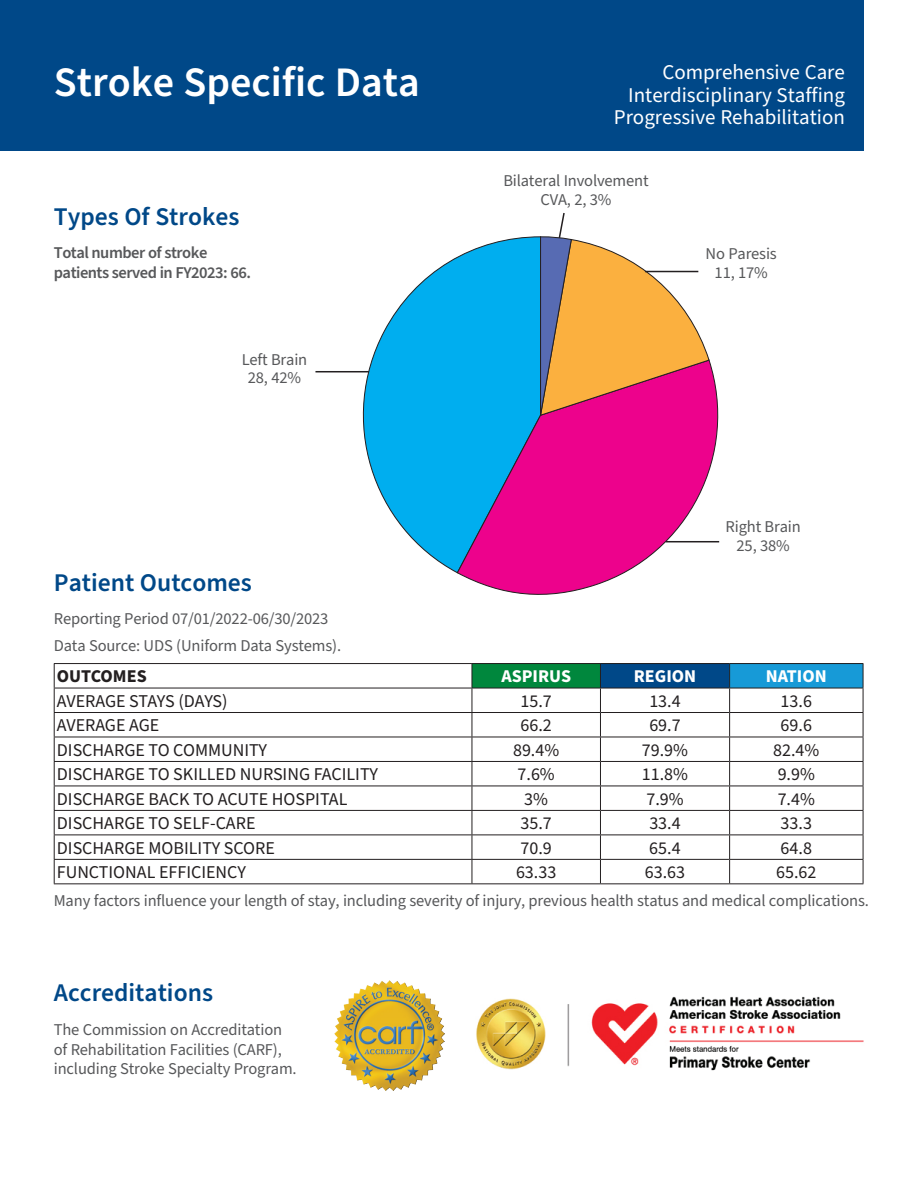
<style>
.page{position:relative;width:918px;height:1188px;background:#fff}
.page>*{position:absolute;margin:0;border:0;box-sizing:border-box;transform-origin:0 0}
.t1{font:600 42px "Source Sans Pro";color:#fff}
.t2{font:600 25.5px "Source Sans Pro";color:#004888}
.t3{font:21px/22.5px "Source Sans Pro";color:#fff;text-align:right}
.t4{font:18px "Source Sans Pro";color:#231f20}
.t5{font:700 18px "Source Sans Pro";color:#fff}
.t6{font:700 18px "Source Sans Pro";color:#231f20}
.t7{font:16.5px/18.8px "Source Sans Pro";letter-spacing:-.01em;color:#57585a;text-align:center}
.t8{font:600 16.5px/19.8px "Source Sans Pro";letter-spacing:-.03em;color:#57585a}
</style>
<div class="page">
<svg style="left:338px;top:236px;width:202px;height:337px"></svg>
<svg style="left:457px;top:359px;width:263px;height:236px"></svg>
<div style="left:0;top:0;width:864px;height:150px;background:#004888"></div>
<div style="left:5px;top:524px;width:383px;height:179px;background:#fff"></div>
<img style="left:335px;top:981px;width:109px;height:109px">
<img style="left:476px;top:996px;width:388px;height:75px">
<div style="left:472px;top:664px;width:128px;height:24px;background:#00873d"></div>
<div style="left:600px;top:664px;width:130px;height:24px;background:#004888"></div>
<div style="left:730px;top:664px;width:133px;height:24px;background:#179ad7"></div>
<hr style="left:54px;top:663px;width:418px;height:1px;background:#231f20">
<hr style="left:472px;top:663px;width:128px;height:1px;background:#231f20">
<hr style="left:600px;top:663px;width:130px;height:1px;background:#231f20">
<hr style="left:730px;top:663px;width:133px;height:1px;background:#231f20">
<hr style="left:54px;top:688px;width:418px;height:1px;background:#231f20">
<hr style="left:472px;top:688px;width:128px;height:1px;background:#231f20">
<hr style="left:600px;top:688px;width:130px;height:1px;background:#231f20">
<hr style="left:730px;top:688px;width:133px;height:1px;background:#231f20">
<hr style="left:54px;top:712px;width:418px;height:1px;background:#231f20">
<hr style="left:472px;top:712px;width:128px;height:1px;background:#231f20">
<hr style="left:600px;top:712px;width:130px;height:1px;background:#231f20">
<hr style="left:730px;top:712px;width:133px;height:1px;background:#231f20">
<hr style="left:54px;top:737px;width:418px;height:1px;background:#231f20">
<hr style="left:472px;top:737px;width:128px;height:1px;background:#231f20">
<hr style="left:600px;top:737px;width:130px;height:1px;background:#231f20">
<hr style="left:730px;top:737px;width:133px;height:1px;background:#231f20">
<hr style="left:54px;top:761px;width:418px;height:1px;background:#231f20">
<hr style="left:472px;top:761px;width:128px;height:1px;background:#231f20">
<hr style="left:600px;top:761px;width:130px;height:1px;background:#231f20">
<hr style="left:730px;top:761px;width:133px;height:1px;background:#231f20">
<hr style="left:54px;top:786px;width:418px;height:1px;background:#231f20">
<hr style="left:472px;top:786px;width:128px;height:1px;background:#231f20">
<hr style="left:600px;top:786px;width:130px;height:1px;background:#231f20">
<hr style="left:730px;top:786px;width:133px;height:1px;background:#231f20">
<hr style="left:54px;top:810px;width:418px;height:1px;background:#231f20">
<hr style="left:472px;top:810px;width:128px;height:1px;background:#231f20">
<hr style="left:600px;top:810px;width:130px;height:1px;background:#231f20">
<hr style="left:730px;top:810px;width:133px;height:1px;background:#231f20">
<hr style="left:54px;top:835px;width:418px;height:1px;background:#231f20">
<hr style="left:472px;top:835px;width:128px;height:1px;background:#231f20">
<hr style="left:600px;top:835px;width:130px;height:1px;background:#231f20">
<hr style="left:730px;top:835px;width:133px;height:1px;background:#231f20">
<hr style="left:54px;top:859px;width:418px;height:1px;background:#231f20">
<svg style="left:54px;top:664px;width:1px;height:219px"></svg>
<hr style="left:472px;top:859px;width:128px;height:1px;background:#231f20">
<svg style="left:472px;top:664px;width:1px;height:219px"></svg>
<hr style="left:600px;top:859px;width:130px;height:1px;background:#231f20">
<svg style="left:600px;top:664px;width:1px;height:219px"></svg>
<hr style="left:730px;top:859px;width:133px;height:1px;background:#231f20">
<svg style="left:729px;top:664px;width:1px;height:219px"></svg>
<svg style="left:863px;top:664px;width:1px;height:219px"></svg>
<hr style="left:54px;top:883px;width:418px;height:1px;background:#231f20">
<hr style="left:472px;top:883px;width:128px;height:1px;background:#231f20">
<hr style="left:600px;top:883px;width:130px;height:1px;background:#231f20">
<hr style="left:730px;top:883px;width:133px;height:1px;background:#231f20">
<hr style="left:315px;top:371px;width:54px;height:1px;background:#231f20">
<hr style="left:666px;top:541px;width:53px;height:1px;background:#231f20">
<svg style="left:540px;top:213px;width:170px;height:203px"></svg>
<h1 class="t1" style="left:54px;top:54px;width:368px">Stroke Specific Data</h1>
<h2 class="t2" style="left:54px;top:200px;width:187px">Types Of Strokes</h2>
<p class="t8" style="left:54px;top:244px;width:199px">Total number of stroke patients served in FY2023: 66.</p>
<p class="t7" style="left:242px;top:350px;width:67px">Left Brain<br>28, 42%</p>
<h2 class="t2" style="left:54px;top:566px;width:200px">Patient Outcomes</h2>
<p class="t7" style="left:54px;top:606px;width:289px;line-height:26.5px;text-align:left">Reporting Period 07/01/2022-06/30/2023<br>Data Source: UDS (Uniform Data Systems).</p>
<p class="t3" style="left:614px;top:62px;width:233px">Comprehensive Care<br>Interdisciplinary Staffing<br>Progressive Rehabilitation</p>
<p class="t7" style="left:503px;top:172px;width:147px">Bilateral Involvement<br>CVA, 2, 3%</p>
<p class="t7" style="left:706px;top:245px;width:73px">No Paresis<br>11, 17%</p>
<p class="t7" style="left:726px;top:518px;width:77px">Right Brain<br>25, 38%</p>
<p class="t6" style="left:57px;top:664px;width:91px">OUTCOMES</p>
<p class="t5" style="left:501px;top:664px;width:71px">ASPIRUS</p>
<p class="t5" style="left:634px;top:664px;width:64px">REGION</p>
<p class="t5" style="left:766px;top:664px;width:62px">NATION</p>
<p class="t4" style="left:57px;top:689px;width:172px">AVERAGE STAYS (DAYS)</p>
<p class="t4" style="left:521px;top:689px;width:33px">15.7</p>
<p class="t4" style="left:649px;top:689px;width:33px">13.4</p>
<p class="t4" style="left:781px;top:689px;width:33px">13.6</p>
<p class="t4" style="left:57px;top:713px;width:104px">AVERAGE AGE</p>
<p class="t4" style="left:521px;top:713px;width:33px">66.2</p>
<p class="t4" style="left:649px;top:713px;width:33px">69.7</p>
<p class="t4" style="left:781px;top:713px;width:33px">69.6</p>
<p class="t4" style="left:57px;top:738px;width:212px">DISCHARGE TO COMMUNITY</p>
<p class="t4" style="left:513px;top:738px;width:48px">89.4%</p>
<p class="t4" style="left:642px;top:738px;width:48px">79.9%</p>
<p class="t4" style="left:773px;top:738px;width:48px">82.4%</p>
<p class="t4" style="left:57px;top:762px;width:323px">DISCHARGE TO SKILLED NURSING FACILITY</p>
<p class="t4" style="left:518px;top:762px;width:39px">7.6%</p>
<p class="t4" style="left:642px;top:762px;width:48px">11.8%</p>
<p class="t4" style="left:778px;top:762px;width:39px">9.9%</p>
<p class="t4" style="left:57px;top:787px;width:292px">DISCHARGE BACK TO ACUTE HOSPITAL</p>
<p class="t4" style="left:524px;top:787px;width:25px">3%</p>
<p class="t4" style="left:646px;top:787px;width:39px">7.9%</p>
<p class="t4" style="left:778px;top:787px;width:39px">7.4%</p>
<p class="t4" style="left:57px;top:811px;width:200px">DISCHARGE TO SELF-CARE</p>
<p class="t4" style="left:521px;top:811px;width:33px">35.7</p>
<p class="t4" style="left:649px;top:811px;width:33px">33.4</p>
<p class="t4" style="left:781px;top:811px;width:33px">33.3</p>
<p class="t4" style="left:57px;top:836px;width:220px">DISCHARGE MOBILITY SCORE</p>
<p class="t4" style="left:520px;top:836px;width:33px">70.9</p>
<p class="t4" style="left:649px;top:836px;width:33px">65.4</p>
<p class="t4" style="left:781px;top:836px;width:33px">64.8</p>
<p class="t4" style="left:57px;top:860px;width:191px">FUNCTIONAL EFFICIENCY</p>
<p class="t4" style="left:516px;top:860px;width:42px">63.33</p>
<p class="t4" style="left:645px;top:860px;width:42px">63.63</p>
<p class="t4" style="left:776px;top:860px;width:42px">65.62</p>
<p class="t7" style="left:54px;top:892px;width:817px">Many factors influence your length of stay, including severity of injury, previous health status and medical complications.</p>
<h2 class="t2" style="left:54px;top:976px;width:161px">Accreditations</h2>
<p class="t7" style="left:54px;top:1020px;width:244px;line-height:19.8px;text-align:left">The Commission on Accreditation of Rehabilitation Facilities (CARF), including Stroke Specialty Program.</p>
</div>
